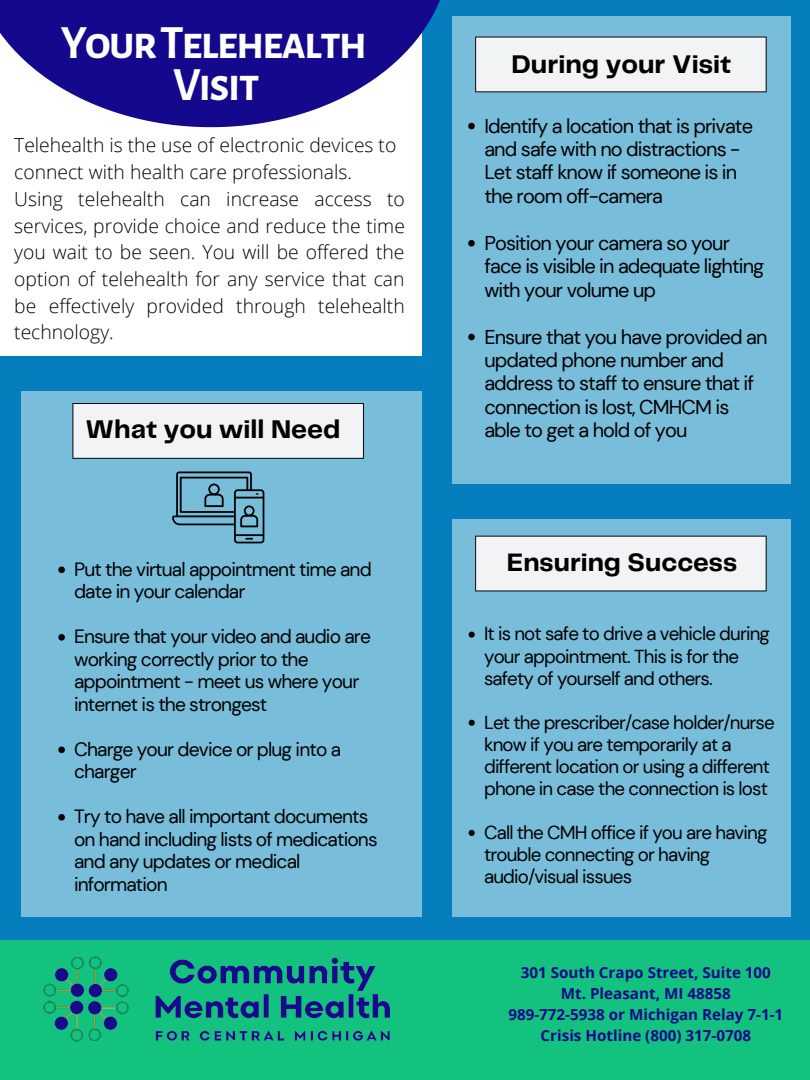
<style>
.page{position:relative;width:810px;height:1080px;background:#fff}
.page>*{position:absolute;margin:0;border:0;box-sizing:border-box;transform-origin:0 0}
.t1{font:700 46.88px "Alegreya Sans SC";letter-spacing:-.045em;color:#fff}
.t2{font:700 26.56px "Telegraf";color:#000}
.t3{font:700 26.19px "Telegraf";color:#000}
.t4{font:20px/23.4px "DM Sans";letter-spacing:-.045em;color:#000}
.t5{font:300 19.31px/26.8px "Open Sans";color:#000;text-align:justify}
.t6{font:19.19px/22.5px "DM Sans";letter-spacing:-.045em;color:#000}
.t7{font:18.75px/22px "DM Sans";letter-spacing:-.045em;color:#000}
.t8{font:700 15.19px "Open Sans";color:#14088c}
</style>
<div class="page">
<div style="left:0;top:356px;width:810px;height:584px;background:#067ebd"></div>
<div style="left:422px;top:0;width:388px;height:941px;background:#067ebd"></div>
<div style="left:452px;top:16px;width:339px;height:468px;background:#78bdda"></div>
<div style="left:0;top:941px;width:810px;height:139px;background:#13c27e"></div>
<svg style="left:0;top:0;width:440px;height:127px;fill:#14088c"></svg>
<div style="left:476px;top:37px;width:290px;height:55px;background:#f2f3f5"></div>
<hr style="left:475px;top:38px;width:1px;height:53px;background:#000">
<hr style="left:766px;top:38px;width:1px;height:53px;background:#000">
<hr style="left:476px;top:91px;width:290px;height:1px;background:#000">
<hr style="left:476px;top:37px;width:290px;height:1px;background:#000">
<div style="left:452px;top:519px;width:339px;height:397px;background:#78bdda"></div>
<div style="left:476px;top:536px;width:290px;height:55px;background:#f2f3f5"></div>
<hr style="left:475px;top:537px;width:1px;height:53px;background:#000">
<hr style="left:766px;top:537px;width:1px;height:53px;background:#000">
<hr style="left:476px;top:590px;width:290px;height:1px;background:#000">
<hr style="left:476px;top:536px;width:290px;height:1px;background:#000">
<div style="left:21px;top:391px;width:401px;height:525px;background:#78bdda"></div>
<div style="left:73px;top:404px;width:290px;height:54px;background:#f2f3f5"></div>
<hr style="left:72px;top:404px;width:1px;height:54px;background:#000">
<hr style="left:363px;top:404px;width:1px;height:54px;background:#000">
<hr style="left:73px;top:458px;width:290px;height:1px;background:#000">
<hr style="left:73px;top:403px;width:290px;height:1px;background:#000">
<svg style="left:172px;top:472px;width:92px;height:71px"></svg>
<img style="left:44px;top:956px;width:345px;height:86px">
<svg style="left:58px;top:567px;width:7px;height:6px"></svg>
<svg style="left:58px;top:634px;width:7px;height:7px"></svg>
<svg style="left:58px;top:747px;width:7px;height:6px"></svg>
<svg style="left:58px;top:814px;width:7px;height:7px"></svg>
<svg style="left:468px;top:123px;width:7px;height:6px"></svg>
<svg style="left:468px;top:240px;width:7px;height:7px"></svg>
<svg style="left:468px;top:334px;width:7px;height:6px"></svg>
<svg style="left:469px;top:632px;width:6px;height:6px"></svg>
<svg style="left:469px;top:720px;width:6px;height:6px"></svg>
<svg style="left:469px;top:830px;width:6px;height:6px"></svg>
<p class="t1" style="left:61px;top:21px;width:308px">YourTelehealth</p>
<p class="t1" style="left:173px;top:63px;width:88px">Visit</p>
<p class="t5" style="left:14px;top:132px;width:384px">Telehealth is the use of electronic devices to</p>
<p class="t5" style="left:14px;top:158px;width:339px">connect with health care professionals.</p>
<p class="t5" style="left:14px;top:185px;width:392px">Using telehealth can increase access to services, provide choice and reduce the time you wait to be seen. You will be offered the option of telehealth for any service that can be effectively provided through telehealth technology.</p>
<p class="t2" style="left:85px;top:418px;width:256px">What you will Need</p>
<p class="t6" style="left:74px;top:558px;width:299px">Put the virtual appointment time and date in your calendar</p>
<p class="t6" style="left:74px;top:626px;width:298px">Ensure that your video and audio are working correctly prior to the appointment - meet us where your internet is the strongest</p>
<p class="t6" style="left:74px;top:738px;width:269px">Charge your device or plug into a charger</p>
<p class="t6" style="left:74px;top:806px;width:305px">Try to have all important documents on hand including lists of medications and any updates or medical information</p>
<p class="t2" style="left:512px;top:52px;width:221px">During your Visit</p>
<p class="t4" style="left:484px;top:114px;width:270px">Identify a location that is private and safe with no distractions -<br>Let staff know if someone is in the room off-camera</p>
<p class="t4" style="left:484px;top:231px;width:281px">Position your camera so your face is visible in adequate lighting with your volume up</p>
<p class="t4" style="left:484px;top:325px;width:285px">Ensure that you have provided an updated phone number and address to staff to ensure that if connection is lost, CMHCM is able to get a hold of you</p>
<p class="t3" style="left:507px;top:551px;width:232px">Ensuring Success</p>
<p class="t7" style="left:484px;top:623px;width:287px">It is not safe to drive a vehicle during your appointment. This is for the safety of yourself and others.</p>
<p class="t7" style="left:484px;top:711px;width:292px">Let the prescriber/case holder/nurse know if you are temporarily at a different location or using a different phone in case the connection is lost</p>
<p class="t7" style="left:484px;top:821px;width:285px">Call the CMH office if you are having trouble connecting or having audio/visual issues</p>
<p class="t8" style="left:521px;top:962px;width:252px">301 South Crapo Street, Suite 100</p>
<p class="t8" style="left:561px;top:983px;width:171px">Mt. Pleasant, MI 48858</p>
<p class="t8" style="left:508px;top:1004px;width:276px">989-772-5938 or Michigan Relay 7-1-1</p>
<p class="t8" style="left:541px;top:1025px;width:212px">Crisis Hotline (800) 317-0708</p>
</div>
